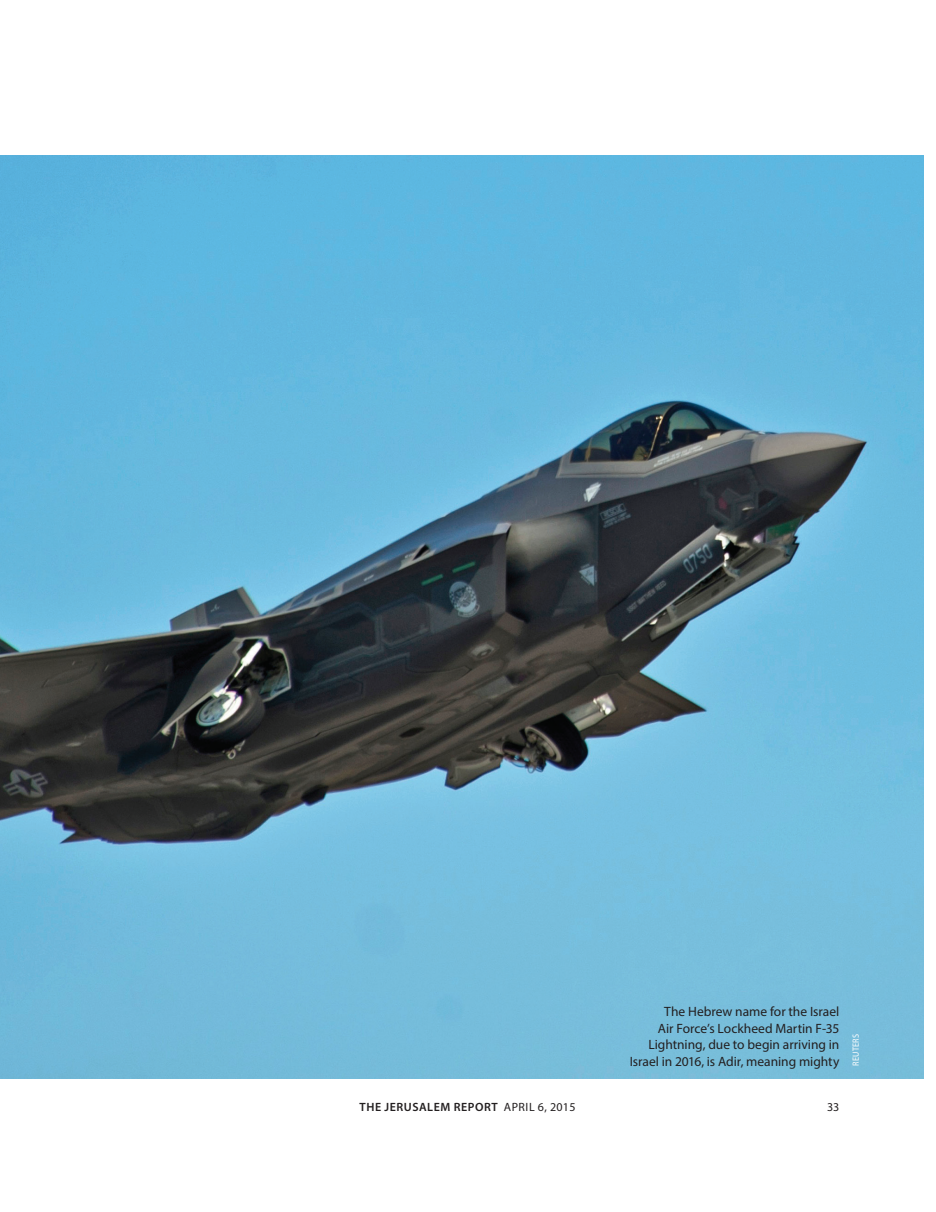
<style>
.page{position:relative;width:936px;height:1212px;background:#fff}
.page>*{position:absolute;margin:0;border:0;box-sizing:border-box;transform-origin:0 0}
.t1{font:13.5px/16.5px "Myriad Pro";letter-spacing:-.005em;color:#231f20;text-align:right}
.t2{font:600 12px "Myriad Pro";letter-spacing:.045em;color:#231f20}
.t3{font:12px "Myriad Pro";color:#231f20}
.t4{font:9px "Myriad Pro";letter-spacing:.02em;color:#fff;scale:.91 1}
.s1{font-weight:400}
</style>
<div class="page">
<img style="left:0;top:155px;width:923px;height:923px">
<p class="t1" style="left:629px;top:1003px;width:211px">The Hebrew name for the Israel<br>Air Force’s Lockheed Martin F-35<br>Lightning, due to begin arriving in Israel in 2016, is Adir, meaning mighty</p>
<p class="t4" style="left:850px;top:1066px;width:36px;rotate:-90deg">REUTERS</p>
<p class="t2" style="left:359px;top:1099px;width:217px">THE JERUSALEM REPORT <span class="s1">APRIL 6, 2015</span></p>
<p class="t3" style="left:827px;top:1099px;width:14px">33</p>
</div>
